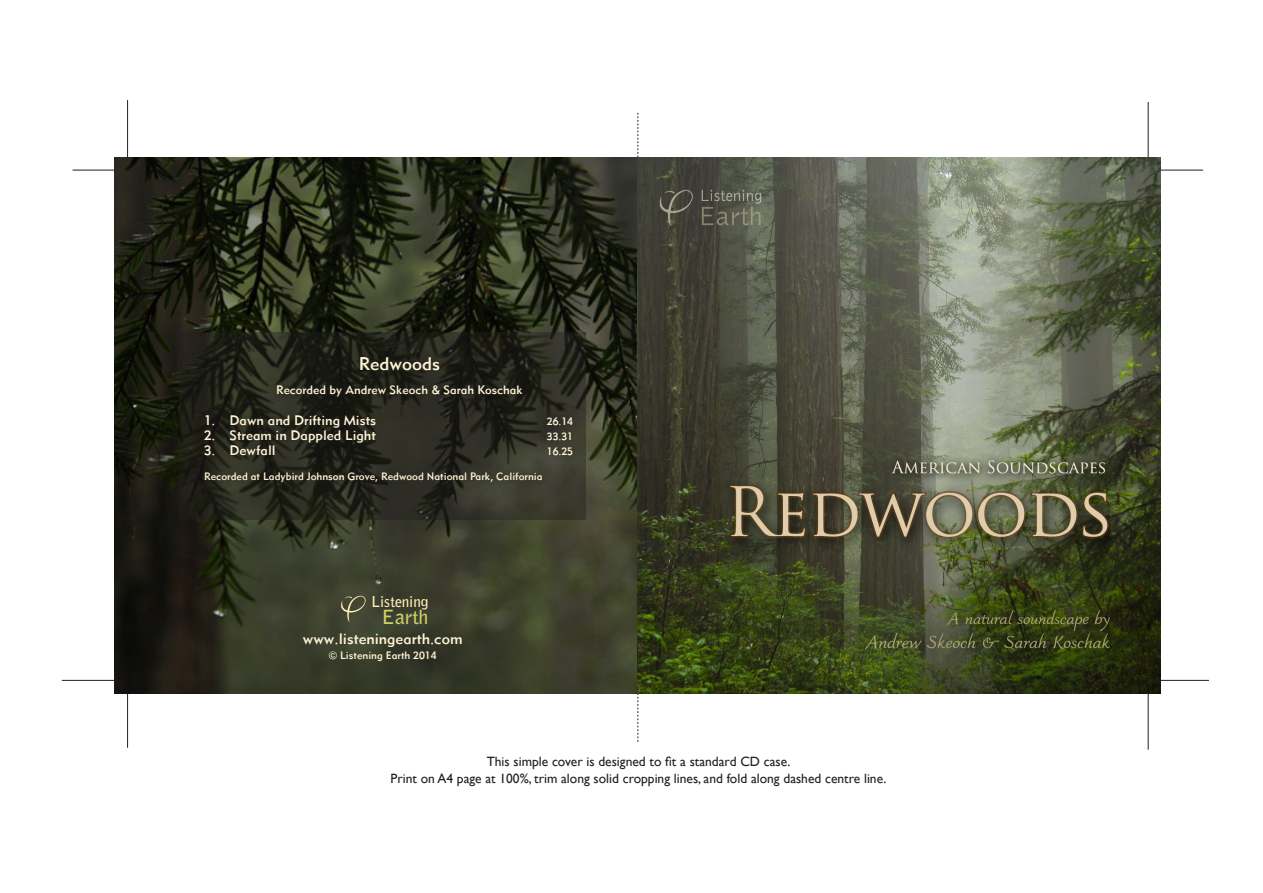
<style>
.page{position:relative;width:1263px;height:893px;background:#fff}
.page>*{position:absolute;margin:0;border:0;box-sizing:border-box;transform-origin:0 0}
.t1{font:700 19.5px "Bell Gothic BT";color:#d0d165}
.t2{font:18px "Metro Medium LT Two";color:#fef3d4}
.t3{font:15px "Metro Medium LT Two";color:#fef3d4}
.t4{font:700 15px "Bell Gothic BT";color:#ffeeb5}
.t5{font:13.5px "Gill Sans";color:#231f20}
.t6{font:13.5px "Metro Medium LT Two";color:#fef3d4}
.t7{font:12px "Metro Medium LT Two";color:#fef3d4}
.t8{font:10.5px "Metro Medium LT Two";color:#fef3d4}
</style>
<div class="page">
<hr style="left:1148px;top:102px;width:1px;height:55px;background:#231f20">
<hr style="left:127px;top:100px;width:1px;height:57px;background:#231f20">
<hr style="left:73px;top:170px;width:42px;height:1px;background:#231f20">
<hr style="left:1161px;top:170px;width:42px;height:1px;background:#231f20">
<hr style="left:1161px;top:680px;width:48px;height:1px;background:#231f20">
<hr style="left:1148px;top:693px;width:1px;height:57px;background:#231f20">
<svg style="left:638px;top:113px;width:1px;height:44px"></svg>
<svg style="left:638px;top:693px;width:1px;height:49px"></svg>
<hr style="left:127px;top:693px;width:1px;height:55px;background:#231f20">
<hr style="left:62px;top:680px;width:53px;height:1px;background:#231f20">
<img style="left:115px;top:157px;width:1046px;height:536px">
<img style="left:340px;top:595px;width:29px;height:30px">
<svg style="left:179px;top:333px;width:407px;height:187px;background:#28281e"></svg>
<svg style="left:197px;top:348px;width:384px;height:141px;background:#26261e"></svg>
<p class="t2" style="left:359px;top:352px;width:83px">Redwoods</p>
<p class="t7" style="left:276px;top:382px;width:248px">Recorded by Andrew Skeoch &amp; Sarah Koschak</p>
<p class="t6" style="left:204px;top:412px;width:174px">1. Dawn and Drifting Mists</p>
<p class="t8" style="left:547px;top:415px;width:28px">26.14</p>
<p class="t6" style="left:204px;top:427px;width:173px">2. Stream in Dappled Light</p>
<p class="t8" style="left:547px;top:430px;width:28px">33.31</p>
<p class="t6" style="left:204px;top:442px;width:73px">3. Dewfall</p>
<p class="t8" style="left:547px;top:445px;width:28px">16.25</p>
<p class="t8" style="left:204px;top:470px;width:340px">Recorded at Ladybird Johnson Grove, Redwood National Park, California</p>
<p class="t4" style="left:371px;top:592px;width:59px">Listening</p>
<p class="t1" style="left:382px;top:604px;width:48px">Earth</p>
<p class="t3" style="left:303px;top:630px;width:161px">www.listeningearth.com</p>
<p class="t8" style="left:329px;top:649px;width:109px">© Listening Earth 2014</p>
<p class="t5" style="left:487px;top:754px;width:305px">This simple cover is designed to fit a standard CD case.</p>
<p class="t5" style="left:391px;top:770px;width:497px">Print on A4 page at 100%, trim along solid cropping lines, and fold along dashed centre line.</p>
</div>
